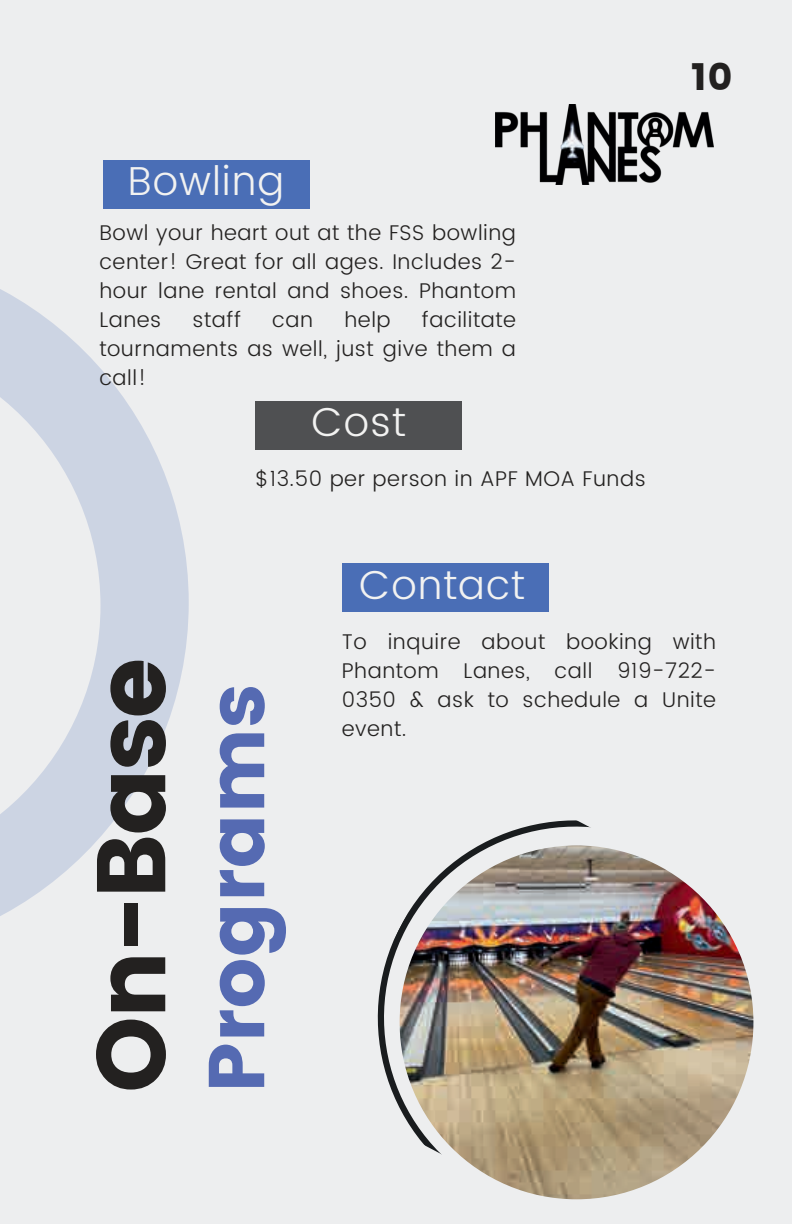
<style>
.page{position:relative;width:792px;height:1224px;background:#edeeef}
.page>*{position:absolute;margin:0;border:0;box-sizing:border-box;transform-origin:0 0}
.t1{font:97.2px "Poppins";letter-spacing:-.025em;color:#232120}
.t2{font:79px "Poppins";color:#556ab2}
.t3{font:300 40.4px "Poppins";letter-spacing:.025em;color:#f2f2f1}
.t4{font:37.8px "Poppins";color:#232120}
.t5{font:300 21.2px/29px "Poppins";letter-spacing:.025em;color:#232120;text-align:justify}
</style>
<div class="page">
<div style="left:103px;top:161px;width:206px;height:48px;background:#4a6eb6"></div>
<svg style="left:0;top:289px;width:189px;height:627px"></svg>
<img style="left:400px;top:846px;width:353px;height:353px;border-radius:50%">
<div style="left:255px;top:401px;width:207px;height:49px;background:#4f5052"></div>
<div style="left:342px;top:563px;width:206px;height:49px;background:#4a6eb6"></div>
<img style="left:496px;top:105px;width:217px;height:79px">
<img style="left:377px;top:820px;width:283px;height:361px">
<h3 class="t3" style="left:128px;top:152px;width:158px">Bowling</h3>
<p class="t5" style="left:99px;top:219px;width:418px">Bowl your heart out at the FSS bowling center! Great for all ages. Includes 2- hour lane rental and shoes. Phantom Lanes</p>
<p class="t5" style="left:99px;top:306px;width:418px;text-indent:323px">facilitate tournaments as well, just give them a call!</p>
<p class="t5" style="left:193px;top:306px;width:50px">staff</p>
<p class="t5" style="left:272px;top:306px;width:42px">can</p>
<p class="t5" style="left:344px;top:306px;width:48px">help</p>
<h3 class="t3" style="left:311px;top:393px;width:96px">Cost</h3>
<p class="t5" style="left:255px;top:465px;width:392px">$13.50 per person in APF MOA Funds</p>
<h3 class="t3" style="left:359px;top:556px;width:167px">Contact</h3>
<h3 class="t4" style="left:691px;top:55px;width:43px">10</h3>
<h1 class="t1" style="left:75px;top:1093px;width:437px;rotate:-90deg">On-Base</h1>
<h2 class="t2" style="left:191px;top:1093px;width:410px;rotate:-90deg">Programs</h2>
<p class="t5" style="left:342px;top:628px;width:376px">To inquire about booking with Phantom Lanes, call 919-722- 0350 &amp; ask to schedule a Unite event.</p>
</div>
